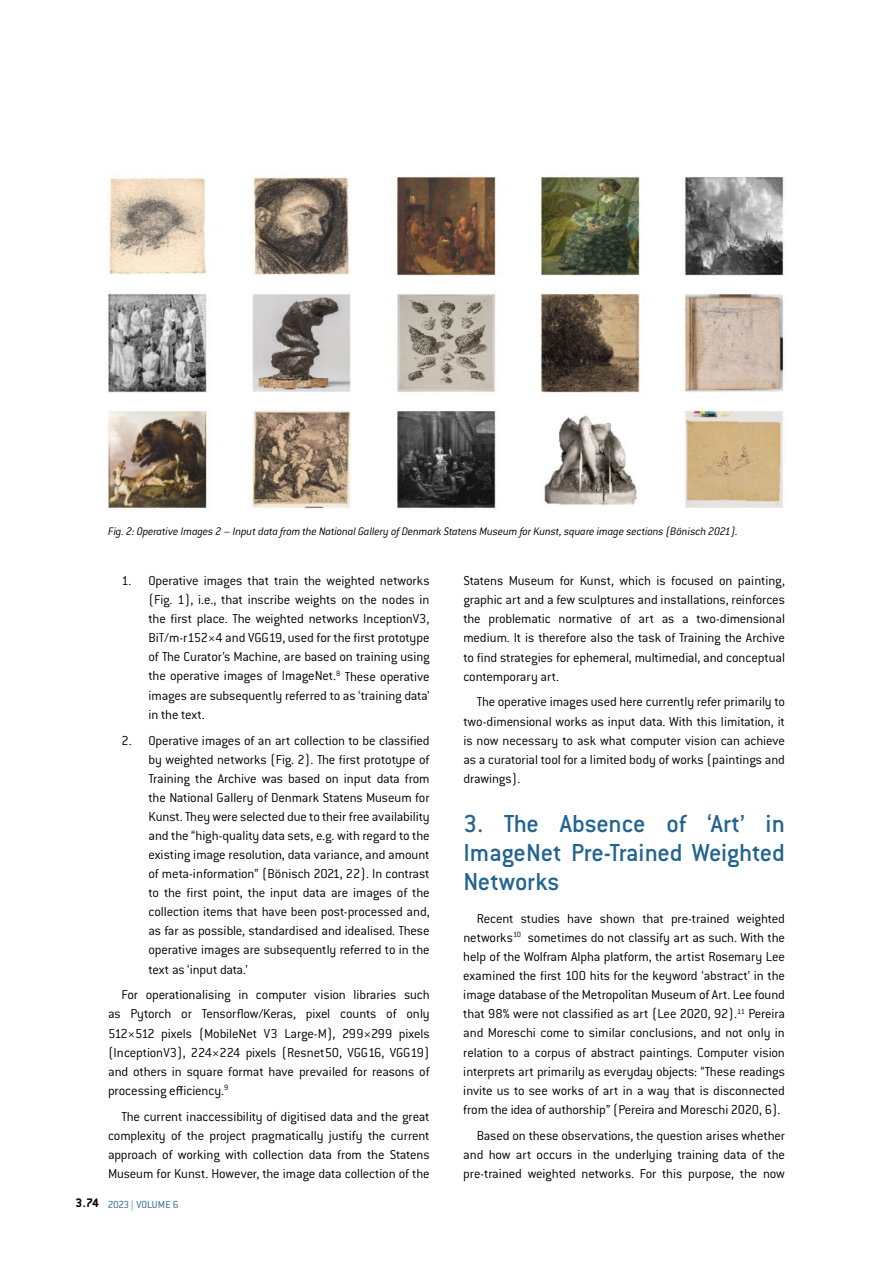
<style>
.page{position:relative;width:893px;height:1263px;background:#fff}
.page>*{position:absolute;margin:0;border:0;box-sizing:border-box;transform-origin:0 0}
.t1{font:27px/29px "Conduit ITC Medium";letter-spacing:-.01em;color:#23658e;text-align:justify}
.t2{font:14.25px/19px "Conduit ITC Light";letter-spacing:-.01em;color:#000;text-align:justify}
.t3{font:italic 12px "Conduit ITC Light";letter-spacing:-.015em;color:#000}
.t4{font:11.25px "Conduit ITC Light";letter-spacing:-.015em;color:#23658e}
.s1{font-family:"Conduit ITC";font-weight:700;font-size:13.5px;color:#000}
.s2{font-family:"Times New Roman"}
</style>
<div class="page">
<img style="left:108px;top:176px;width:677px;height:333px">
<p class="t3" style="left:108px;top:523px;width:631px">Fig. 2: Operative Images 2 – Input data from the National Gallery of Denmark Statens Museum for Kunst, square image sections (Bönisch 2021).</p>
<p class="t2" style="left:149px;top:571px;width:283px;text-indent:-27px">1. Operative images that train the weighted networks (Fig. 1), i.e., that inscribe weights on the nodes in the first place. The weighted networks InceptionV3, BiT/m-r152×4 and VGG19, used for the first prototype of The Curator’s Machine, are based on training using the operative images of ImageNet.<sup>8</sup> These operative images are subsequently referred to as ‘training data’ in the text.</p>
<p class="t2" style="left:149px;top:730px;width:283px;text-indent:-27px">2. Operative images of an art collection to be classified by weighted networks (Fig. 2). The first prototype of Training the Archive was based on input data from the National Gallery of Denmark Statens Museum for Kunst. They were selected due to their free availability and the “high-quality data sets, e.g. with regard to the existing image resolution, data variance, and amount of meta-information” (Bönisch 2021, 22). In contrast to the first point, the input data are images of the collection items that have been post-processed and, as far as possible, standardised and idealised. These operative images are subsequently referred to in the text as ‘input data.’</p>
<p class="t2" style="left:108px;top:985px;width:323px;text-indent:13px">For operationalising in computer vision libraries such as Pytorch or Tensorflow/Keras, pixel counts of only 512×512 pixels (MobileNet V3 Large-M), 299×299 pixels (InceptionV3), 224×224 pixels (Resnet50, VGG16, VGG19) and others in square format have prevailed for reasons of processing efficiency.<sup>9</sup></p>
<p class="t2" style="left:108px;top:1106px;width:323px;text-indent:13px">The current inaccessibility of digitised data and the great complexity of the project pragmatically justify the current approach of working with collection data from the Statens Museum for Kunst. However, the image data collection of the</p>
<p class="t4" style="left:75px;top:1198px;width:105px"><span class="s1">3.74</span> 2023 <span class="s2">|</span> VOLUME 6</p>
<p class="t2" style="left:463px;top:571px;width:323px">Statens Museum for Kunst, which is focused on painting, graphic art and a few sculptures and installations, reinforces the problematic normative of art as a two-dimensional medium. It is therefore also the task of Training the Archive to find strategies for ephemeral, multimedial, and conceptual contemporary art.</p>
<p class="t2" style="left:463px;top:692px;width:323px;text-indent:13px">The operative images used here currently refer primarily to two-dimensional works as input data. With this limitation, it is now necessary to ask what computer vision can achieve as a curatorial tool for a limited body of works (paintings and drawings).</p>
<h1 class="t1" style="left:463px;top:808px;width:323px">3. The Absence of ‘Art’ in ImageNet Pre-Trained Weighted Networks</h1>
<p class="t2" style="left:463px;top:908px;width:323px;text-indent:14px">Recent studies have shown that pre-trained weighted networks<sup>10</sup> sometimes do not classify art as such. With the help of the Wolfram Alpha platform, the artist Rosemary Lee examined the first 100 hits for the keyword ‘abstract’ in the image database of the Metropolitan Museum of Art. Lee found that 98% were not classified as art (Lee 2020, 92).<sup>11</sup> Pereira and Moreschi come to similar conclusions, and not only in relation to a corpus of abstract paintings. Computer vision interprets art primarily as everyday objects: “These readings invite us to see works of art in a way that is disconnected from the idea of authorship” (Pereira and Moreschi 2020, 6).</p>
<p class="t2" style="left:463px;top:1125px;width:323px;text-indent:13px">Based on these observations, the question arises whether and how art occurs in the underlying training data of the pre-trained weighted networks. For this purpose, the now</p>
</div>
